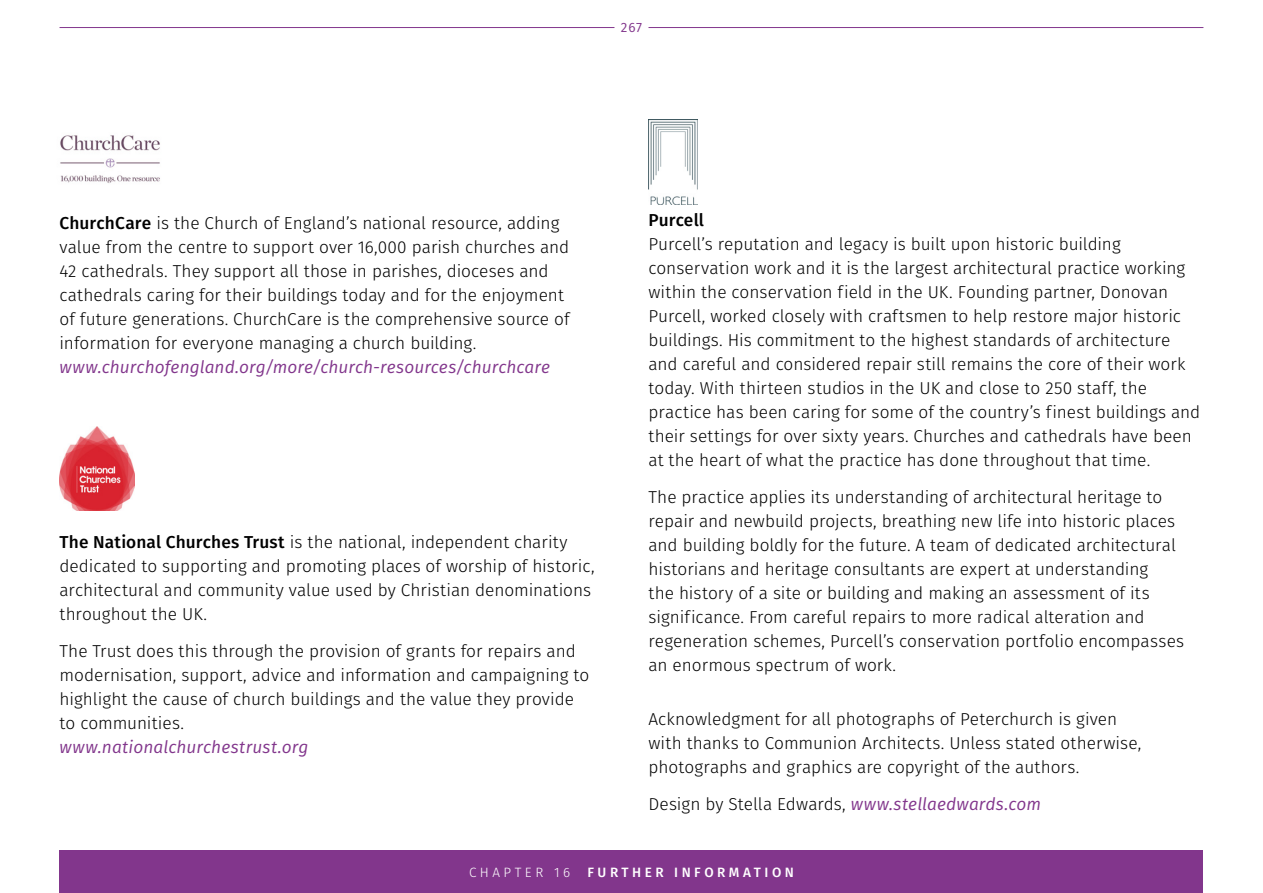
<style>
.page{position:relative;width:1263px;height:893px;background:#fff}
.page>*{position:absolute;margin:0;border:0;box-sizing:border-box;transform-origin:0 0}
.t1{font:300 17.25px/24px "Fira Sans";color:#000}
.t2{font:italic 17.25px "Fira Sans";letter-spacing:.005em;color:#82368c}
.t3{font:500 17.25px "Fira Sans";letter-spacing:.005em;color:#000}
.t4{font:500 13.5px "Fira Sans";letter-spacing:.26em;color:#fff}
.t5{font:300 13.5px "Fira Sans";letter-spacing:.26em;color:#fff}
.t6{font:13.5px "Fira Sans";color:#82368c}
.s1{font-weight:500}
.s2{font-weight:400;font-style:italic;color:#82368c}
</style>
<div class="page">
<img style="left:60px;top:135px;width:100px;height:48px">
<img style="left:648px;top:119px;width:49px;height:85px">
<img style="left:60px;top:426px;width:75px;height:85px">
<hr style="left:60px;top:27px;width:554px;height:1px;background:#82368c">
<hr style="left:648px;top:27px;width:555px;height:1px;background:#82368c">
<div style="left:60px;top:850px;width:1143px;height:43px;background:#82368c"></div>
<p class="t6" style="left:621px;top:17px;width:23px">267</p>
<p class="t1" style="left:60px;top:211px;width:511px"><span class="s1">ChurchCare</span> is the Church of England’s national resource, adding value from the centre to support over 16,000 parish churches and 42 cathedrals. They support all those in parishes, dioceses and cathedrals caring for their buildings today and for the enjoyment of future generations. ChurchCare is the comprehensive source of information for everyone managing a church building.</p>
<p class="t2" style="left:60px;top:354px;width:492px">www.churchofengland.org/more/church-resources/churchcare</p>
<p class="t1" style="left:60px;top:530px;width:536px"><span class="s1">The National Churches Trust</span> is the national, independent charity dedicated to supporting and promoting places of worship of historic, architectural and community value used by Christian denominations throughout the UK.</p>
<p class="t1" style="left:60px;top:639px;width:531px">The Trust does this through the provision of grants for repairs and modernisation, support, advice and information and campaigning to highlight the cause of church buildings and the value they provide to communities.</p>
<p class="t2" style="left:60px;top:734px;width:250px">www.nationalchurchestrust.org</p>
<p class="t3" style="left:648px;top:206px;width:57px">Purcell</p>
<p class="t1" style="left:648px;top:232px;width:553px">Purcell’s reputation and legacy is built upon historic building conservation work and it is the largest architectural practice working within the conservation field in the UK. Founding partner, Donovan Purcell, worked closely with craftsmen to help restore major historic buildings. His commitment to the highest standards of architecture and careful and considered repair still remains the core of their work today. With thirteen studios in the UK and close to 250 staff, the practice has been caring for some of the country’s finest buildings and their settings for over sixty years. Churches and cathedrals have been at the heart of what the practice has done throughout that time.</p>
<p class="t1" style="left:648px;top:485px;width:537px">The practice applies its understanding of architectural heritage to repair and newbuild projects, breathing new life into historic places and building boldly for the future. A team of dedicated architectural historians and heritage consultants are expert at understanding<br>the history of a site or building and making an assessment of its significance. From careful repairs to more radical alteration and regeneration schemes, Purcell’s conservation portfolio encompasses an enormous spectrum of work.</p>
<p class="t1" style="left:648px;top:707px;width:494px">Acknowledgment for all photographs of Peterchurch is given with thanks to Communion Architects. Unless stated otherwise, photographs and graphics are copyright of the authors.</p>
<p class="t1" style="left:648px;top:792px;width:394px">Design by Stella Edwards, <span class="s2">www.stellaedwards.com</span></p>
<p class="t5" style="left:469px;top:862px;width:103px">CHAPTER 16</p>
<p class="t4" style="left:587px;top:861px;width:208px">FURTHER INFORMATION</p>
</div>
